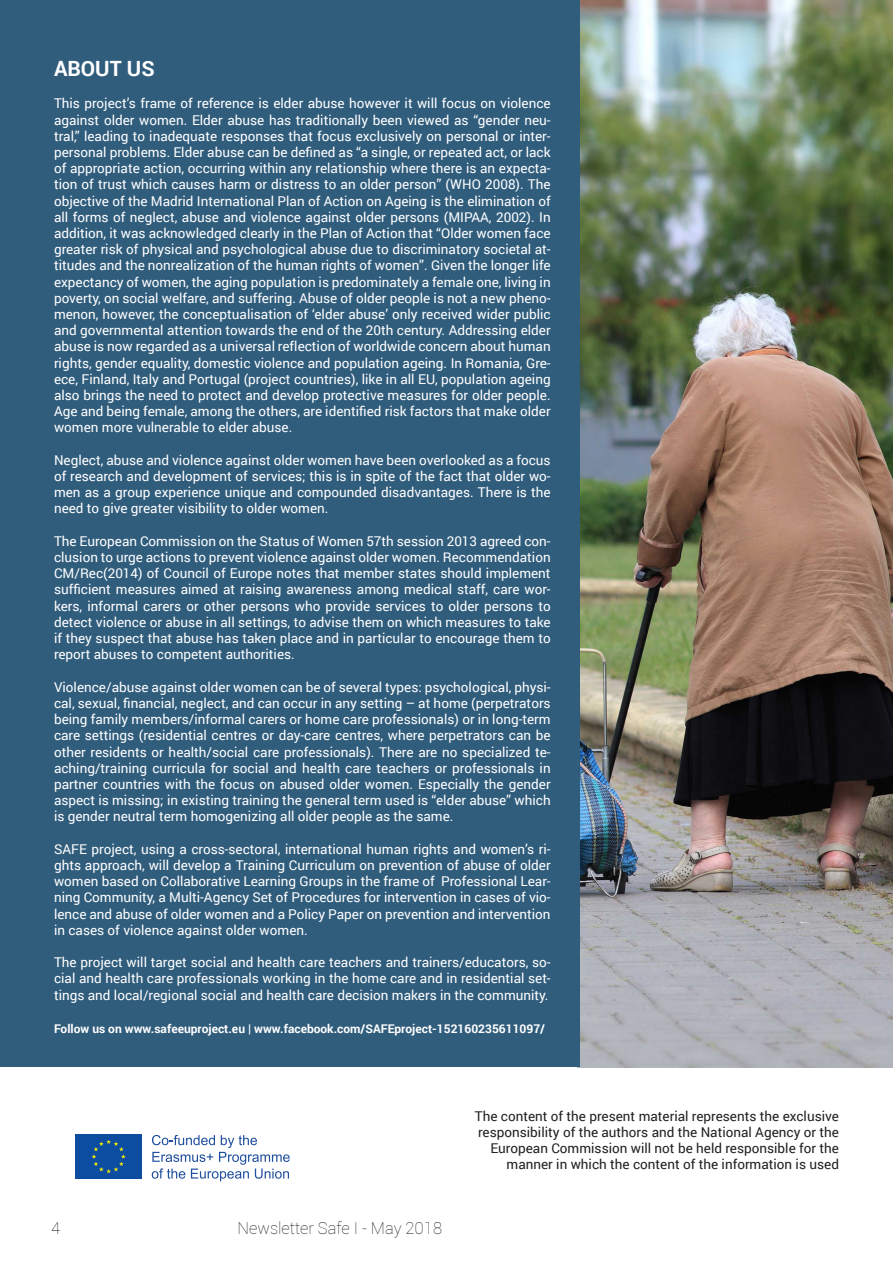
<style>
.page{position:relative;width:893px;height:1263px;background:#fff}
.page>*{position:absolute;margin:0;border:0;box-sizing:border-box;transform-origin:0 0}
.t1{font:700 21px "Roboto";color:#fff}
.t2{font:100 16.5px "Roboto";color:#231f20}
.t3{font:13.5px/16.2px "Roboto";color:#fff;text-align:justify}
.t4{font:13.5px "Roboto";color:#231f20}
.t5{font:700 12px "Roboto";color:#fff}
</style>
<div class="page">
<img style="left:577px;top:0;width:316px;height:1067px">
<div style="left:0;top:0;width:579px;height:1066px;background:#315d7d"></div>
<div style="left:76px;top:1134px;width:66px;height:45px;background:#0d4da1"></div>
<svg style="left:92px;top:1139px;width:34px;height:34px"></svg>
<svg style="left:152px;top:1135px;width:138px;height:46px"></svg>
<p class="t1" style="left:54px;top:54px;width:102px">ABOUT US</p>
<p class="t3" style="left:54px;top:95px;width:498px">This project’s frame of reference is elder abuse however it will focus on violence against older women. Elder abuse has traditionally been viewed as “gender neu&shy;tral,” leading to inadequate responses that focus exclusively on personal or inter&shy;personal problems. Elder abuse can be defined as “a single, or repeated act, or lack of appropriate action, occurring within any relationship where there is an expecta&shy;tion of trust which causes harm or distress to an older person” (WHO 2008). The objective of the Madrid International Plan of Action on Ageing is the elimination of all forms of neglect, abuse and violence against older persons (MIPAA, 2002). In addition, it was acknowledged clearly in the Plan of Action that “Older women face greater risk of physical and psychological abuse due to discriminatory societal at&shy;titudes and the nonrealization of the human rights of women”. Given the longer life expectancy of women, the aging population is predominately a female one, living in poverty, on social welfare, and suffering. Abuse of older people is not a new pheno&shy;menon, however, the conceptualisation of ‘elder abuse’ only received wider public and governmental attention towards the end of the 20th century. Addressing elder abuse is now regarded as a universal reflection of worldwide concern about human rights, gender equality, domestic violence and population ageing. In Romania, Gre&shy;ece, Finland, Italy and Portugal (project countries), like in all EU, population ageing also brings the need to protect and develop protective measures for older people.<br>Age and being female, among the others, are identified risk factors that make older women more vulnerable to elder abuse.</p>
<p class="t3" style="left:54px;top:451px;width:498px">Neglect, abuse and violence against older women have been overlooked as a focus of research and development of services; this is in spite of the fact that older wo&shy;men as a group experience unique and compounded disadvantages. There is the need to give greater visibility to older women.</p>
<p class="t3" style="left:54px;top:532px;width:498px">The European Commission on the Status of Women 57th session 2013 agreed con&shy;clusion to urge actions to prevent violence against older women. Recommendation CM/Rec(2014) of Council of Europe notes that member states should implement sufficient measures aimed at raising awareness among medical staff, care wor&shy;kers, informal carers or other persons who provide services to older persons to detect violence or abuse in all settings, to advise them on which measures to take if they suspect that abuse has taken place and in particular to encourage them to report abuses to competent authorities.</p>
<p class="t3" style="left:54px;top:678px;width:498px">Violence/abuse against older women can be of several types: psychological, physi&shy;cal, sexual, financial, neglect, and can occur in any setting – at home (perpetrators being family members/informal carers or home care professionals) or in long-term care settings (residential centres or day-care centres, where perpetrators can be other residents or health/social care professionals). There are no specialized te&shy;aching/training curricula for social and health care teachers or professionals in partner countries with the focus on abused older women. Especially the gender aspect is missing; in existing training the general term used is “elder abuse” which is gender neutral term homogenizing all older people as the same.</p>
<p class="t3" style="left:54px;top:840px;width:498px">SAFE project, using a cross-sectoral, international human rights and women’s ri&shy;ghts approach, will develop a Training Curriculum on prevention of abuse of older women based on Collaborative Learning Groups in the frame of Professional Lear&shy;ning Community, a Multi-Agency Set of Procedures for intervention in cases of vio&shy;lence and abuse of older women and a Policy Paper on prevention and intervention in cases of violence against older women.</p>
<p class="t3" style="left:54px;top:954px;width:498px">The project will target social and health care teachers and trainers/educators, so&shy;cial and health care professionals working in the home care and in residential set&shy;tings and local/regional social and health care decision makers in the community.</p>
<p class="t5" style="left:54px;top:1020px;width:493px">Follow us on www.safeeuproject.eu | www.facebook.com/SAFEproject-152160235611097/</p>
<p class="t2" style="left:51px;top:1216px;width:11px">4</p>
<p class="t2" style="left:238px;top:1216px;width:206px">Newsletter Safe I - May 2018</p>
<p class="t4" style="left:475px;top:1106px;width:366px">The content of the present material represents the exclusive</p>
<p class="t4" style="left:478px;top:1123px;width:362px">responsibility of the authors and the National Agency or the</p>
<p class="t4" style="left:490px;top:1139px;width:350px">European Commission will not be held responsible for the</p>
<p class="t4" style="left:507px;top:1155px;width:334px">manner in which the content of the information is used</p>
</div>
